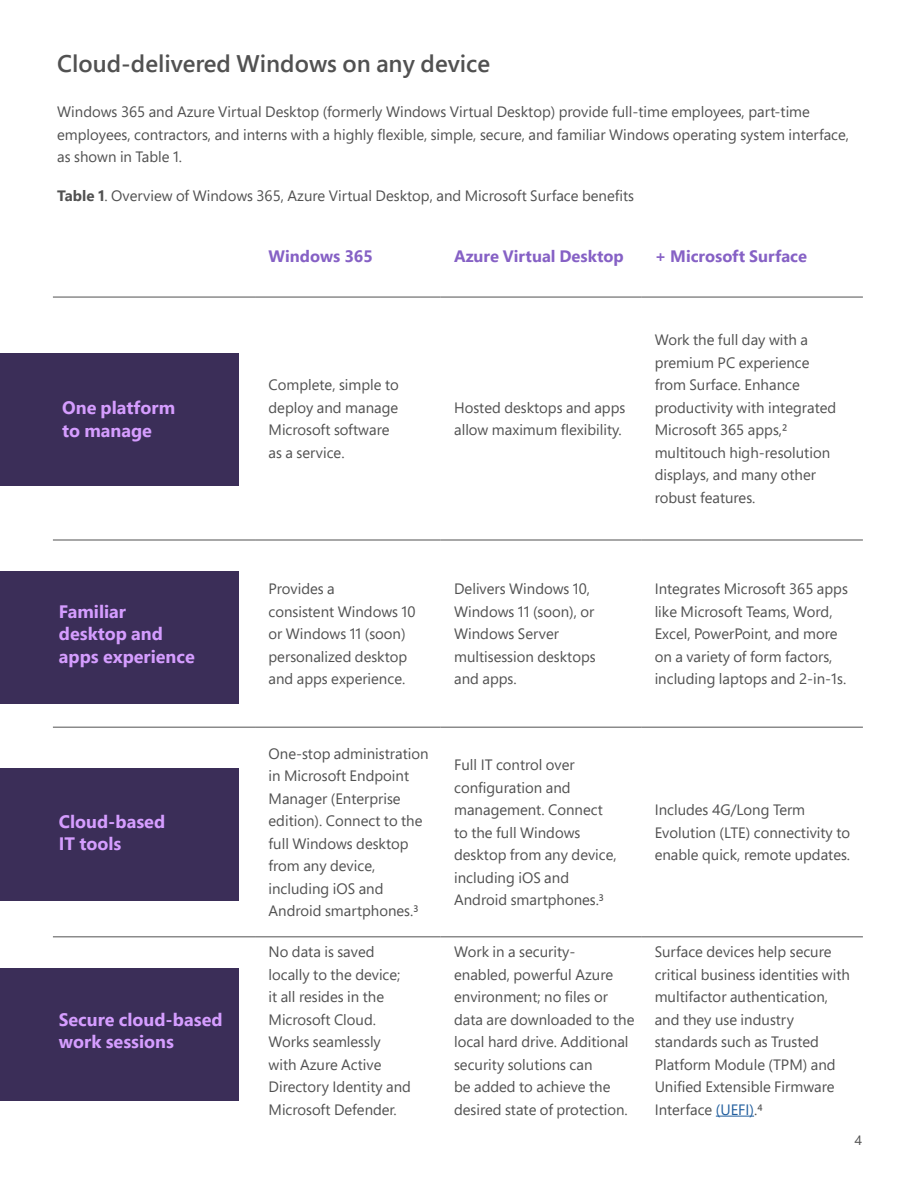
<style>
.page{position:relative;width:918px;height:1188px;background:#fff}
.page>*{position:absolute;margin:0;border:0;box-sizing:border-box;transform-origin:0 0}
.t1{font:600 24px "Segoe Pro";color:#515151}
.t2{font:700 18px/22.5px "Segoe Pro";color:#d59dff}
.t3{font:700 16.5px "Segoe Pro";color:#8661c5}
.t4{font:15px/22.5px "Segoe Pro";color:#515151}
.t5{font:13.5px "Segoe Pro";color:#515151}
.s1{font-weight:700}
.s2{color:#215e9e}
</style>
<div class="page">
<div style="left:0;top:353px;width:239px;height:132px;background:#3b2e58"></div>
<div style="left:0;top:571px;width:239px;height:133px;background:#3b2e58"></div>
<div style="left:0;top:768px;width:239px;height:133px;background:#3b2e58"></div>
<div style="left:0;top:968px;width:239px;height:133px;background:#3b2e58"></div>
<hr style="left:53px;top:297px;width:202px;height:1px;background:#515151">
<hr style="left:255px;top:297px;width:186px;height:1px;background:#515151">
<hr style="left:441px;top:297px;width:200px;height:1px;background:#515151">
<hr style="left:641px;top:297px;width:222px;height:1px;background:#515151">
<hr style="left:53px;top:540px;width:202px;height:1px;background:#515151">
<hr style="left:255px;top:540px;width:186px;height:1px;background:#515151">
<hr style="left:441px;top:540px;width:200px;height:1px;background:#515151">
<hr style="left:641px;top:540px;width:222px;height:1px;background:#515151">
<hr style="left:53px;top:727px;width:202px;height:1px;background:#515151">
<hr style="left:255px;top:727px;width:186px;height:1px;background:#515151">
<hr style="left:441px;top:727px;width:200px;height:1px;background:#515151">
<hr style="left:641px;top:727px;width:222px;height:1px;background:#515151">
<hr style="left:53px;top:937px;width:202px;height:1px;background:#515151">
<hr style="left:255px;top:937px;width:186px;height:1px;background:#515151">
<hr style="left:441px;top:937px;width:200px;height:1px;background:#515151">
<hr style="left:641px;top:937px;width:222px;height:1px;background:#515151">
<hr style="left:716px;top:1116px;width:38px;height:1px;background:#215e9e">
<h1 class="t1" style="left:57px;top:47px;width:434px">Cloud-delivered Windows on any device</h1>
<p class="t4" style="left:57px;top:100px;width:793px">Windows 365 and Azure Virtual Desktop (formerly Windows Virtual Desktop) provide full-time employees, part-time employees, contractors, and interns with a highly flexible, simple, secure, and familiar Windows operating system interface, as shown in Table 1.</p>
<p class="t4" style="left:57px;top:184px;width:578px"><span class="s1">Table 1</span>. Overview of Windows 365, Azure Virtual Desktop, and Microsoft Surface benefits</p>
<p class="t2" style="left:62px;top:396px;width:115px">One platform to manage</p>
<p class="t2" style="left:59px;top:600px;width:137px">Familiar desktop and apps experience</p>
<p class="t2" style="left:59px;top:809px;width:108px">Cloud-based<br>IT tools</p>
<p class="t2" style="left:59px;top:1008px;width:165px">Secure cloud-based work sessions</p>
<p class="t3" style="left:269px;top:245px;width:106px">Windows 365</p>
<p class="t3" style="left:454px;top:245px;width:171px">Azure Virtual Desktop</p>
<p class="t3" style="left:655px;top:245px;width:154px">+ Microsoft Surface</p>
<p class="t4" style="left:269px;top:373px;width:132px">Complete, simple to deploy and manage<br>Microsoft software as a service.</p>
<p class="t4" style="left:454px;top:396px;width:173px">Hosted desktops and apps allow maximum flexibility.</p>
<p class="t4" style="left:655px;top:328px;width:183px">Work the full day with a premium PC experience from Surface. Enhance productivity with integrated<br>Microsoft 365 apps,² multitouch high-resolution displays, and many other robust features.</p>
<p class="t4" style="left:269px;top:577px;width:148px">Provides a<br>consistent Windows 10 or Windows 11 (soon) personalized desktop and apps experience.</p>
<p class="t4" style="left:454px;top:577px;width:143px">Delivers Windows 10,<br>Windows 11 (soon), or<br>Windows Server multisession desktops and apps.</p>
<p class="t4" style="left:655px;top:577px;width:195px">Integrates Microsoft 365 apps like Microsoft Teams, Word,<br>Excel, PowerPoint, and more on a variety of form factors, including laptops and 2-in-1s.</p>
<p class="t4" style="left:269px;top:742px;width:162px">One-stop administration in Microsoft Endpoint<br>Manager (Enterprise edition). Connect to the full Windows desktop from any device, including iOS and<br>Android smartphones.³</p>
<p class="t4" style="left:454px;top:753px;width:164px">Full IT control over configuration and management. Connect to the full Windows desktop from any device, including iOS and<br>Android smartphones.³</p>
<p class="t4" style="left:655px;top:798px;width:197px">Includes 4G/Long Term<br>Evolution (LTE) connectivity to enable quick, remote updates.</p>
<p class="t4" style="left:269px;top:940px;width:144px">No data is saved locally to the device; it all resides in the<br>Microsoft Cloud.<br>Works seamlessly with Azure Active<br>Directory Identity and<br>Microsoft Defender.</p>
<p class="t4" style="left:454px;top:940px;width:182px">Work in a security&shy;enabled, powerful Azure environment; no files or data are downloaded to the local hard drive. Additional security solutions can<br>be added to achieve the desired state of protection.</p>
<p class="t4" style="left:655px;top:940px;width:197px">Surface devices help secure critical business identities with multifactor authentication, and they use industry standards such as Trusted<br>Platform Module (TPM) and<br>Unified Extensible Firmware<br>Interface <span class="s2">(UEFI)</span>.⁴</p>
<p class="t5" style="left:855px;top:1131px;width:9px">4</p>
</div>
